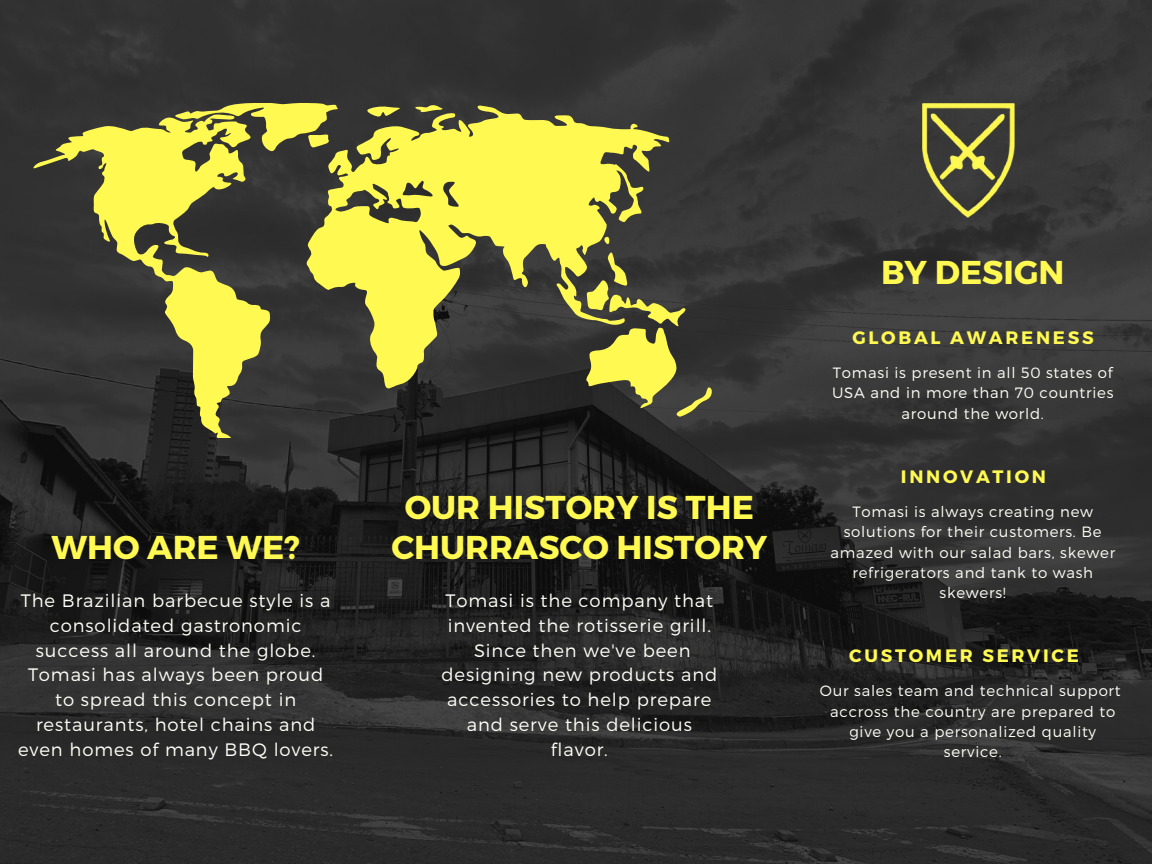
<style>
.page{position:relative;width:1152px;height:864px;background:#fff}
.page>*{position:absolute;margin:0;border:0;box-sizing:border-box;transform-origin:0 0}
.t1{font:700 33px/39.3px "Montserrat";color:#fff952;text-align:center}
.t2{font:300 18px/24.8px "Montserrat";letter-spacing:.05em;color:#fffff9;text-align:center}
.t3{font:700 18px "Montserrat";letter-spacing:.15em;color:#fff952}
.t4{font:300 14.85px/20.2px "Montserrat";letter-spacing:.05em;color:#fffff9;text-align:center}
</style>
<div class="page">
<img style="left:0;top:0;width:1152px;height:864px">
<svg style="left:33px;top:104px;width:679px;height:334px;background:#78763d"></svg>
<img style="left:923px;top:104px;width:92px;height:113px">
<p class="t1" style="left:51px;top:525px;width:250px">WHO ARE WE?</p>
<p class="t2" style="left:21px;top:587px;width:311px">The Brazilian barbecue style is a consolidated gastronomic success all around the globe.</p>
<p class="t2" style="left:18px;top:662px;width:317px">Tomasi has always been proud to spread this concept in restaurants, hotel chains and even homes of many BBQ lovers.</p>
<p class="t1" style="left:391px;top:486px;width:377px">OUR HISTORY IS THE<br>CHURRASCO HISTORY</p>
<p class="t2" style="left:445px;top:587px;width:269px;text-align:left">Tomasi is the company that invented the rotisserie grill.</p>
<p class="t2" style="left:441px;top:637px;width:277px">Since then we've been designing new products and accessories to help prepare and serve this delicious flavor.</p>
<p class="t1" style="left:881px;top:251px;width:185px">BY DESIGN</p>
<p class="t3" style="left:852px;top:326px;width:243px">GLOBAL AWARENESS</p>
<p class="t4" style="left:832px;top:362px;width:283px">Tomasi is present in all 50 states of<br>USA and in more than 70 countries around the world.</p>
<p class="t3" style="left:901px;top:465px;width:147px">INNOVATION</p>
<p class="t4" style="left:830px;top:501px;width:286px">Tomasi is always creating new solutions for their customers. Be amazed with our salad bars, skewer refrigerators and tank to wash skewers!</p>
<p class="t3" style="left:849px;top:644px;width:231px">CUSTOMER SERVICE</p>
<p class="t4" style="left:820px;top:680px;width:302px">Our sales team and technical support accross the country are prepared to give you a personalized quality service.</p>
</div>
